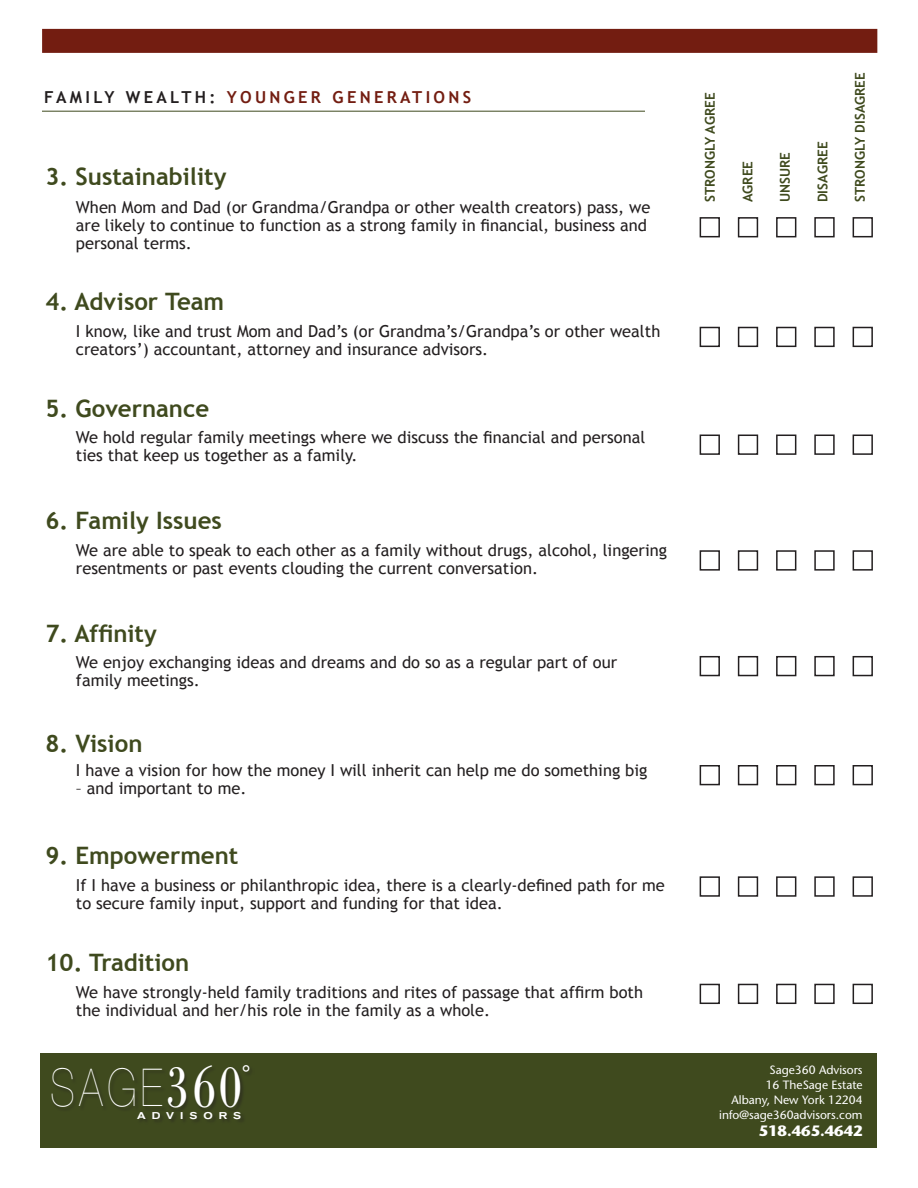
<style>
.page{position:relative;width:918px;height:1188px;background:#fff}
.page>*{position:absolute;margin:0;border:0;box-sizing:border-box;transform-origin:0 0}
.t1{font:200 52.2px "Helvetica Neue";color:#fff;scale:.77 1}
.t2{font:700 24px "Trebuchet MS";color:#3f4a1e}
.t3{font:21.75px "Bodoni Antiqua T";color:#fff}
.t4{font:16.5px/18px "Trebuchet MS";color:#231f20}
.t5{font:700 16.5px "Trebuchet MS";letter-spacing:.2em;color:#731d11}
.t6{font:700 15px "Stone Sans";color:#fff}
.t7{font:700 13.5px "Trebuchet MS";color:#3f4a1e}
.t8{font:12px/15px "Stone Sans";color:#fff;text-align:right}
.t9{font:500 expanded 9.75px "Akzidenz Grotesk BE";letter-spacing:.62em;color:#fff}
.s1{color:#231f20}
.s2{font-family:"Bodoni Antiqua T";font-weight:400;font-size:60.9px}
</style>
<div class="page">
<div style="left:700px;top:217px;width:20px;height:20px;border:2px solid #231f20"></div>
<div style="left:738px;top:217px;width:20px;height:20px;border:2px solid #231f20"></div>
<div style="left:776px;top:217px;width:20px;height:20px;border:2px solid #231f20"></div>
<div style="left:814px;top:217px;width:21px;height:20px;border:2px solid #231f20"></div>
<div style="left:853px;top:217px;width:20px;height:20px;border:2px solid #231f20"></div>
<div style="left:700px;top:327px;width:20px;height:20px;border:2px solid #231f20"></div>
<div style="left:738px;top:327px;width:20px;height:20px;border:2px solid #231f20"></div>
<div style="left:776px;top:327px;width:20px;height:20px;border:2px solid #231f20"></div>
<div style="left:814px;top:327px;width:21px;height:20px;border:2px solid #231f20"></div>
<div style="left:853px;top:327px;width:20px;height:20px;border:2px solid #231f20"></div>
<div style="left:700px;top:435px;width:20px;height:20px;border:2px solid #231f20"></div>
<div style="left:738px;top:435px;width:20px;height:20px;border:2px solid #231f20"></div>
<div style="left:776px;top:435px;width:20px;height:20px;border:2px solid #231f20"></div>
<div style="left:814px;top:435px;width:21px;height:20px;border:2px solid #231f20"></div>
<div style="left:853px;top:435px;width:20px;height:20px;border:2px solid #231f20"></div>
<hr style="left:42px;top:111px;width:603px;height:1px;background:#3f4a1e">
<div style="left:700px;top:550px;width:20px;height:21px;border:2px solid #231f20"></div>
<div style="left:738px;top:550px;width:20px;height:21px;border:2px solid #231f20"></div>
<div style="left:776px;top:550px;width:20px;height:21px;border:2px solid #231f20"></div>
<div style="left:814px;top:550px;width:21px;height:21px;border:2px solid #231f20"></div>
<div style="left:853px;top:550px;width:20px;height:21px;border:2px solid #231f20"></div>
<div style="left:700px;top:656px;width:20px;height:20px;border:2px solid #231f20"></div>
<div style="left:738px;top:656px;width:20px;height:20px;border:2px solid #231f20"></div>
<div style="left:776px;top:656px;width:20px;height:20px;border:2px solid #231f20"></div>
<div style="left:814px;top:656px;width:21px;height:20px;border:2px solid #231f20"></div>
<div style="left:853px;top:656px;width:20px;height:20px;border:2px solid #231f20"></div>
<div style="left:700px;top:765px;width:20px;height:20px;border:2px solid #231f20"></div>
<div style="left:738px;top:765px;width:20px;height:20px;border:2px solid #231f20"></div>
<div style="left:776px;top:765px;width:20px;height:20px;border:2px solid #231f20"></div>
<div style="left:814px;top:765px;width:21px;height:20px;border:2px solid #231f20"></div>
<div style="left:853px;top:765px;width:20px;height:20px;border:2px solid #231f20"></div>
<div style="left:700px;top:876px;width:20px;height:21px;border:2px solid #231f20"></div>
<div style="left:738px;top:876px;width:20px;height:21px;border:2px solid #231f20"></div>
<div style="left:776px;top:876px;width:20px;height:21px;border:2px solid #231f20"></div>
<div style="left:814px;top:876px;width:21px;height:21px;border:2px solid #231f20"></div>
<div style="left:853px;top:876px;width:20px;height:21px;border:2px solid #231f20"></div>
<div style="left:700px;top:984px;width:20px;height:20px;border:2px solid #231f20"></div>
<div style="left:738px;top:984px;width:20px;height:20px;border:2px solid #231f20"></div>
<div style="left:776px;top:984px;width:20px;height:20px;border:2px solid #231f20"></div>
<div style="left:814px;top:984px;width:21px;height:20px;border:2px solid #231f20"></div>
<div style="left:853px;top:984px;width:20px;height:20px;border:2px solid #231f20"></div>
<div style="left:40px;top:1053px;width:838px;height:95px;background:#3f4a1e"></div>
<div style="left:167px;top:1064px;width:88px;height:49px;background:#231f20;opacity:.46"></div>
<div style="left:137px;top:1111px;width:109px;height:14px;background:#3d481e"></div>
<div style="left:42px;top:29px;width:835px;height:24px;background:#731d11"></div>
<p class="t5" style="left:44px;top:87px;width:303px"><span class="s1">Fami ly wealth:</span> younger GENERAT</p>
<p class="t5" style="left:426px;top:87px;width:47px">ION s</p>
<h2 class="t2" style="left:46px;top:161px;width:182px">3. Sustainability</h2>
<p class="t4" style="left:76px;top:199px;width:576px">When Mom and Dad (or Grandma/Grandpa or other wealth creators) pass, we are likely to continue to function as a strong family in financial, business and personal terms.</p>
<h2 class="t2" style="left:46px;top:286px;width:180px">4. Advisor Team</h2>
<p class="t4" style="left:76px;top:323px;width:586px">I know, like and trust Mom and Dad’s (or Grandma’s/Grandpa’s or other wealth creators’) accountant, attorney and insurance advisors.</p>
<h2 class="t2" style="left:46px;top:394px;width:165px">5. Governance</h2>
<p class="t4" style="left:76px;top:429px;width:571px">We hold regular family meetings where we discuss the financial and personal ties that keep us together as a family.</p>
<h2 class="t2" style="left:46px;top:505px;width:178px">6. Family Issues</h2>
<p class="t4" style="left:76px;top:542px;width:593px">We are able to speak to each other as a family without drugs, alcohol, lingering resentments or past events clouding the current conversation.</p>
<h2 class="t2" style="left:46px;top:618px;width:113px">7. Affinity</h2>
<p class="t4" style="left:76px;top:654px;width:543px">We enjoy exchanging ideas and dreams and do so as a regular part of our family meetings.</p>
<h2 class="t2" style="left:46px;top:729px;width:98px">8. Vision</h2>
<p class="t4" style="left:76px;top:762px;width:573px">I have a vision for how the money I will inherit can help me do something big</p>
<p class="t4" style="left:76px;top:780px;width:172px">– and important to me.</p>
<h2 class="t2" style="left:46px;top:840px;width:194px">9. Empowerment</h2>
<p class="t4" style="left:76px;top:876px;width:590px">If I have a business or philanthropic idea, there is a clearly-defined path for me to secure family input, support and funding for that idea.</p>
<h2 class="t2" style="left:46px;top:947px;width:145px">10. Tradition</h2>
<p class="t4" style="left:76px;top:984px;width:569px">We have strongly-held family traditions and rites of passage that affirm both the individual and her/his role in the family as a whole.</p>
<h1 class="t1" style="left:50px;top:1058px;width:250px">SAGE<span class="s2">360</span></h1>
<h3 class="t3" style="left:242px;top:1060px;width:10px">°</h3>
<p class="t9" style="left:137px;top:1110px;width:105px">ADVISORS</p>
<p class="t7" style="left:702px;top:202px;width:112px;rotate:-90deg">Strongly Agree</p>
<p class="t7" style="left:739px;top:202px;width:43px;rotate:-90deg">Agree</p>
<p class="t7" style="left:777px;top:202px;width:52px;rotate:-90deg">Unsure</p>
<p class="t7" style="left:814px;top:202px;width:62px;rotate:-90deg">Disagree</p>
<p class="t7" style="left:852px;top:202px;width:132px;rotate:-90deg">Strongly Disagree</p>
<p class="t8" style="left:719px;top:1062px;width:145px">Sage360 Advisors<br>16 TheSage Estate<br>Albany, New York 12204 info@sage360advisors.com</p>
<p class="t6" style="left:759px;top:1122px;width:105px">518.465.4642</p>
</div>
